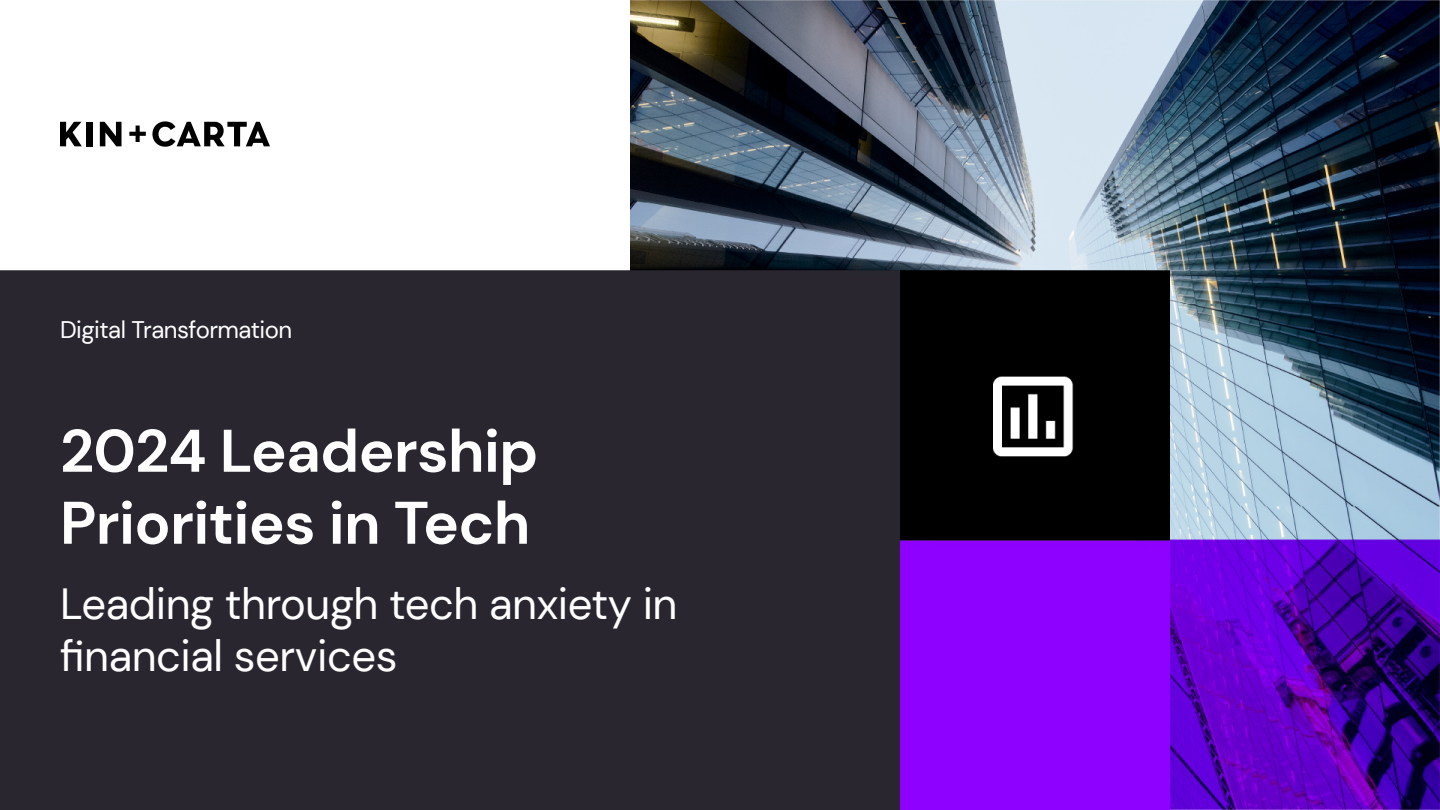
<style>
.page{position:relative;width:1440px;height:810px;background:#fff}
.page>*{position:absolute;margin:0;border:0;box-sizing:border-box;transform-origin:0 0}
.t1{font:700 60px/72px "DM Sans";letter-spacing:-.01em;color:#fff}
.t2{font:43.5px/52.2px "DM Sans";letter-spacing:-.01em;color:#fff}
.t3{font:24px "DM Sans";letter-spacing:-.02em;color:#fff}
</style>
<div class="page">
<img style="left:0;top:0;width:1440px;height:810px">
<svg style="left:129px;top:126px;width:17px;height:16px"></svg>
<svg style="left:100px;top:122px;width:22px;height:24px"></svg>
<div style="left:86px;top:122px;width:6px;height:24px;background:#000"></div>
<svg style="left:60px;top:122px;width:22px;height:24px"></svg>
<svg style="left:152px;top:121px;width:118px;height:26px"></svg>
<p class="t3" style="left:60px;top:315px;width:234px">Digital Transformation</p>
<h1 class="t1" style="left:60px;top:415px;width:480px">2024 Leadership<br>Priorities in Tech</h1>
<p class="t2" style="left:60px;top:577px;width:619px">Leading through tech anxiety in financial services</p>
</div>
